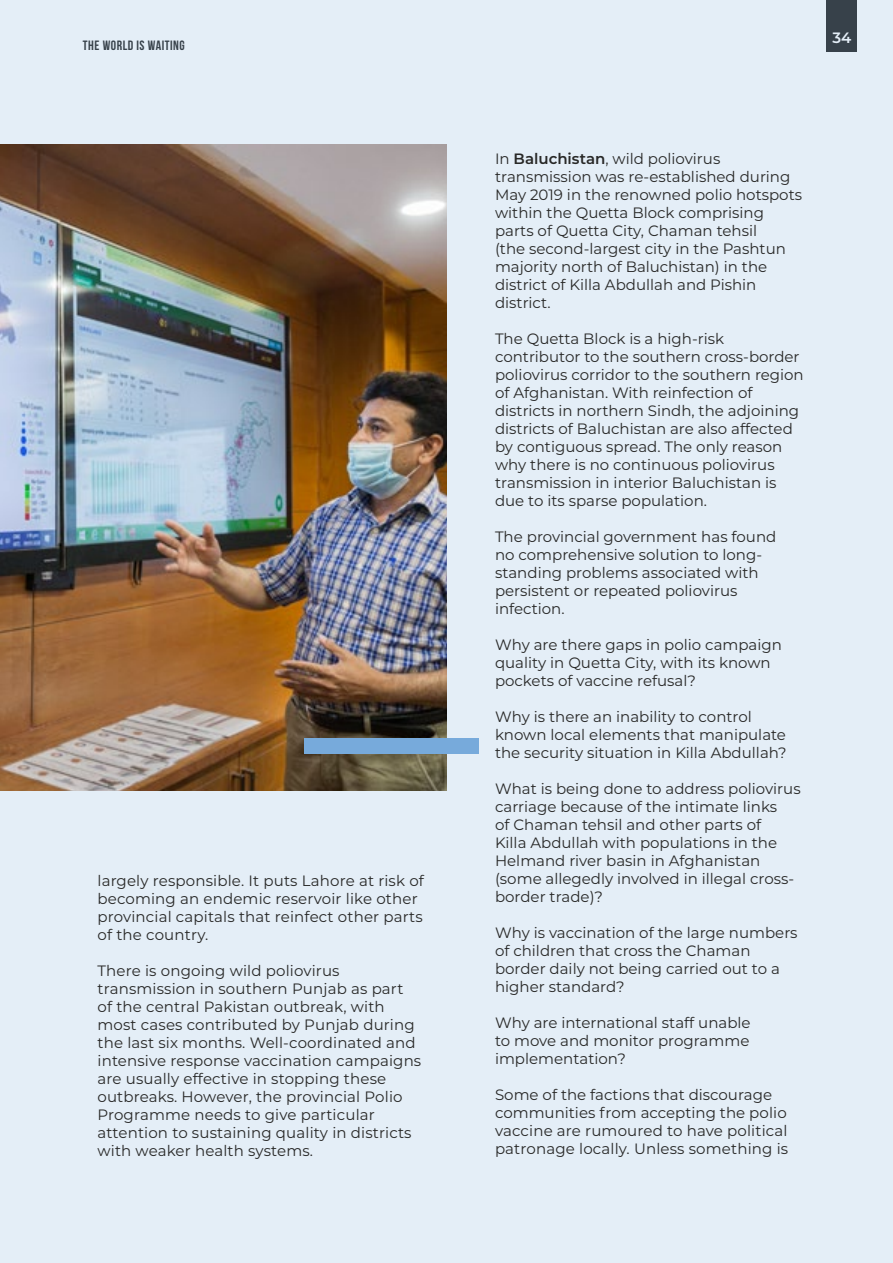
<style>
.page{position:relative;width:893px;height:1263px;background:#e4eef7}
.page>*{position:absolute;margin:0;border:0;box-sizing:border-box;transform-origin:0 0}
.t1{font:15px/18px "Montserrat";color:#282827}
.t2{font:600 15px "Montserrat";color:#fff}
.t3{font:700 13.5px "Bebas Neue";letter-spacing:.04em;color:#282827}
.s1{font-weight:600}
</style>
<div class="page">
<img style="left:0;top:144px;width:446px;height:646px">
<div style="left:304px;top:738px;width:175px;height:15px;background:#77aadb"></div>
<p class="t3" style="left:83px;top:38px;width:104px">THE WORLD IS WAITING</p>
<p class="t1" style="left:98px;top:871px;width:328px">largely responsible. It puts Lahore at risk of becoming an endemic reservoir like other provincial capitals that reinfect other parts of the country.</p>
<p class="t1" style="left:98px;top:961px;width:325px">There is ongoing wild poliovirus transmission in southern Punjab as part of the central Pakistan outbreak, with most cases contributed by Punjab during the last six months. Well-coordinated and intensive response vaccination campaigns are usually effective in stopping these outbreaks. However, the provincial Polio Programme needs to give particular attention to sustaining quality in districts with weaker health systems.</p>
<p class="t2" style="left:832px;top:27px;width:20px">34</p>
<p class="t1" style="left:495px;top:149px;width:309px">In <span class="s1">Baluchistan</span>, wild poliovirus transmission was re-established during May 2019 in the renowned polio hotspots within the Quetta Block comprising parts of Quetta City, Chaman tehsil<br>(the second-largest city in the Pashtun majority north of Baluchistan) in the district of Killa Abdullah and Pishin district.</p>
<p class="t1" style="left:495px;top:329px;width:310px">The Quetta Block is a high-risk contributor to the southern cross-border poliovirus corridor to the southern region of Afghanistan. With reinfection of districts in northern Sindh, the adjoining districts of Baluchistan are also affected by contiguous spread. The only reason why there is no continuous poliovirus transmission in interior Baluchistan is due to its sparse population.</p>
<p class="t1" style="left:495px;top:527px;width:283px">The provincial government has found no comprehensive solution to long&shy;standing problems associated with persistent or repeated poliovirus infection.</p>
<p class="t1" style="left:495px;top:635px;width:288px">Why are there gaps in polio campaign quality in Quetta City, with its known pockets of vaccine refusal?</p>
<p class="t1" style="left:495px;top:707px;width:293px">Why is there an inability to control known local elements that manipulate the security situation in Killa Abdullah?</p>
<p class="t1" style="left:495px;top:779px;width:307px">What is being done to address poliovirus carriage because of the intimate links<br>of Chaman tehsil and other parts of<br>Killa Abdullah with populations in the Helmand river basin in Afghanistan (some allegedly involved in illegal cross&shy;border trade)?</p>
<p class="t1" style="left:495px;top:923px;width:304px">Why is vaccination of the large numbers of children that cross the Chaman border daily not being carried out to a higher standard?</p>
<p class="t1" style="left:495px;top:1013px;width:257px;text-align:justify">Why are international staff unable to move and monitor programme implementation?</p>
<p class="t1" style="left:495px;top:1085px;width:295px">Some of the factions that discourage communities from accepting the polio vaccine are rumoured to have political patronage locally. Unless something is</p>
</div>
